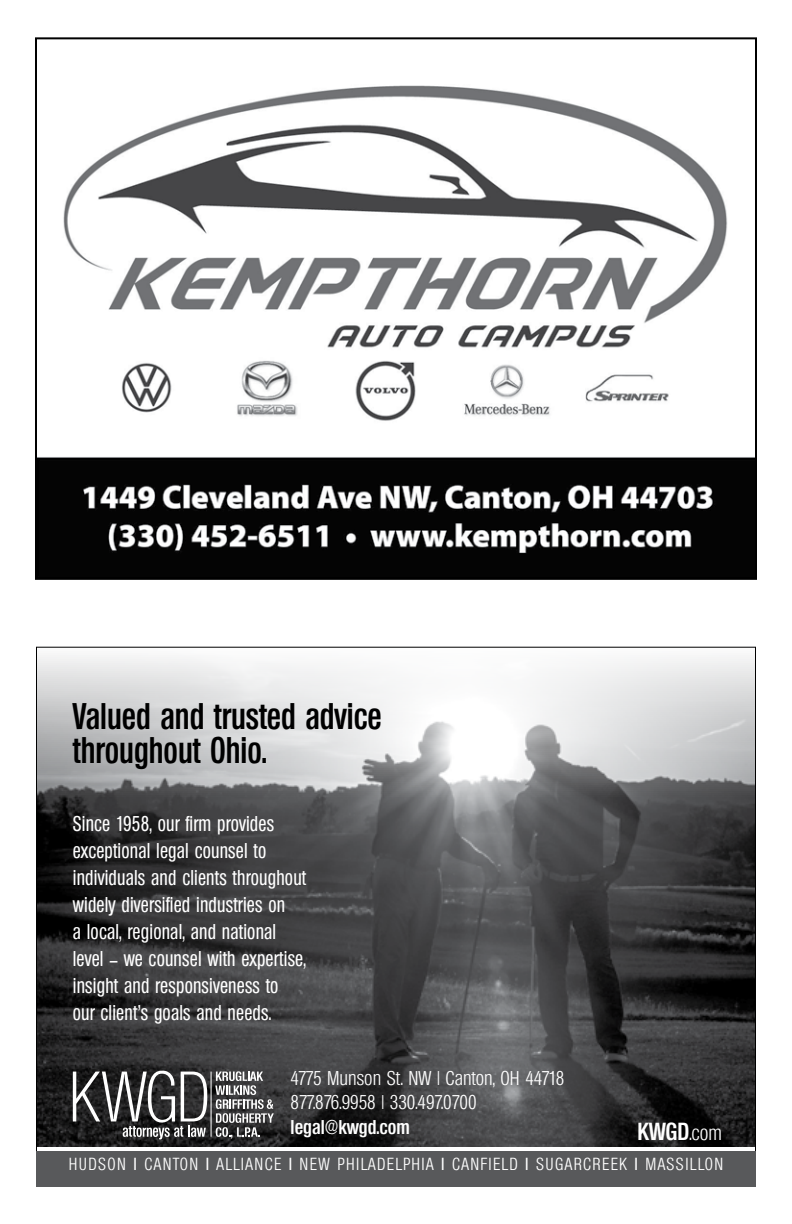
<style>
.page{position:relative;width:792px;height:1224px;background:#fff}
.page>*{position:absolute;margin:0;border:0;box-sizing:border-box;transform-origin:0 0}
.t1{font:600 36px/34px "Colympia";color:#000;scale:.9 1}
.t2{font:600 24px "Colympia";color:#fff}
.t3{font:500 20.8px/27px "Colympia";letter-spacing:.01em;color:#fff;scale:.9 1}
.t4{font:300 19.4px/24.4px "Colympia";color:#fff}
.t5{font:600 19.4px "Colympia";color:#fff}
.t6{font:300 17px "Colympia";letter-spacing:.085em;color:#fff}
.s1{font-weight:300;font-size:20px}
.s2{font-weight:600}
</style>
<div class="page">
<img style="left:38px;top:655px;width:716px;height:491px">
<hr style="left:211px;top:1072px;width:1px;height:65px;background:#fff">
<svg style="left:215px;top:1071px;width:59px;height:68px;background:#6d6d6e"></svg>
<svg style="left:73px;top:1069px;width:135px;height:70px"></svg>
<div style="left:36px;top:1152px;width:720px;height:35px;background:#58595b"></div>
<img style="left:38px;top:85px;width:716px;height:492px">
<h1 class="t1" style="left:73px;top:699px;width:345px">Valued and trusted advice throughout Ohio.</h1>
<p class="t3" style="left:73px;top:810px;width:261px">Since 1958, our firm provides exceptional legal counsel to individuals and clients throughout widely diversified industries on<br>a local, regional, and national level – we counsel with expertise, insight and responsiveness to<br>our client’s goals and needs.</p>
<p class="t4" style="left:291px;top:1066px;width:275px">4775 Munson St. NW | Canton, OH 44718<br>877.876.9958 | 330.497.0700</p>
<p class="t5" style="left:291px;top:1116px;width:121px">legal@kwgd.com</p>
<p class="t2" style="left:637px;top:1119px;width:86px">KWGD<span class="s1">.com</span></p>
<p class="t6" style="left:69px;top:1155px;width:656px">HUDSON <span class="s2">|</span> CANTON <span class="s2">|</span> ALLIANCE <span class="s2">|</span> NEW PHILADELPHIA <span class="s2">|</span> CANFIELD <span class="s2">|</span> SUGARCREEK <span class="s2">|</span> MASSILLON</p>
</div>
